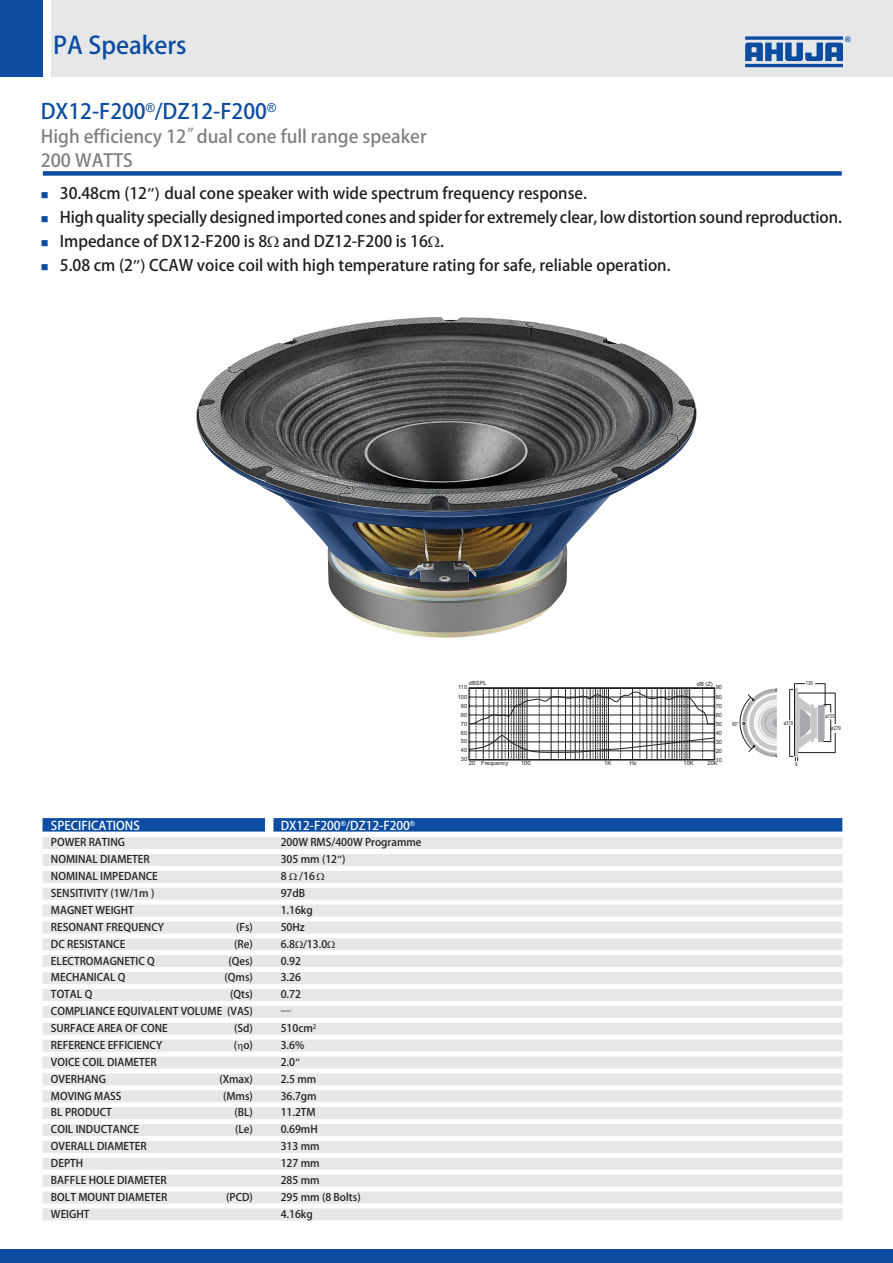
<style>
.page{position:relative;width:893px;height:1263px;background:#fff}
.page>*{position:absolute;margin:0;border:0;box-sizing:border-box;transform-origin:0 0}
.t1{font:24px "Adobe Heiti Std";color:#0d4da1}
.Model{font:21px "Adobe Heiti Std";color:#0d4da1}
.WATTS{font:18px "Adobe Heiti Std";color:#808285}
.Bullet_text{font:15.75px "Adobe Heiti Std";color:#231f20}
.SPECIFICATIONS_HEAD{font:12px "Adobe Heiti Std";color:#fff}
.SPECIFICATIONS_TEXT{font:10.5px "Adobe Heiti Std";color:#231f20}
.t2{font:700 7.65px "Arial";color:#0d4da1}
.t3{font:5.85px/11.9px "Humana 777";color:#231f20;scale:.71 1}
.t4{font:5.85px "Trebuchet MS";color:#231f20;scale:.71 1}
.t5{font:5.7px/9px "Arial";color:#231f20}
.s1{color:#0d4da1}
.s2{font-family:"Humana 777"}
</style>
<div class="page">
<div style="left:51px;top:0;width:842px;height:77px;background:#e6e7e9"></div>
<div style="left:0;top:0;width:43px;height:77px;background:#0d4da1"></div>
<div style="left:0;top:1249px;width:893px;height:14px;background:#0d4da1"></div>
<svg style="left:745px;top:36px;width:98px;height:31px"></svg>
<div style="left:43px;top:818px;width:799px;height:13px;background:#0d4da1"></div>
<div style="left:43px;top:837px;width:799px;height:12px;background:#e6e7e9"></div>
<div style="left:43px;top:854px;width:799px;height:12px;background:#e6e7e9"></div>
<div style="left:43px;top:871px;width:799px;height:12px;background:#e6e7e9"></div>
<div style="left:43px;top:888px;width:799px;height:12px;background:#e6e7e9"></div>
<div style="left:43px;top:904px;width:799px;height:12px;background:#e6e7e9"></div>
<div style="left:43px;top:921px;width:799px;height:12px;background:#e6e7e9"></div>
<div style="left:43px;top:938px;width:799px;height:12px;background:#e6e7e9"></div>
<div style="left:43px;top:955px;width:799px;height:12px;background:#e6e7e9"></div>
<div style="left:43px;top:972px;width:799px;height:12px;background:#e6e7e9"></div>
<div style="left:43px;top:989px;width:799px;height:12px;background:#e6e7e9"></div>
<div style="left:43px;top:1006px;width:799px;height:12px;background:#e6e7e9"></div>
<div style="left:43px;top:1023px;width:799px;height:12px;background:#e6e7e9"></div>
<div style="left:43px;top:1039px;width:799px;height:12px;background:#e6e7e9"></div>
<div style="left:43px;top:1056px;width:799px;height:12px;background:#e6e7e9"></div>
<div style="left:43px;top:1073px;width:799px;height:12px;background:#e6e7e9"></div>
<div style="left:43px;top:1090px;width:799px;height:12px;background:#e6e7e9"></div>
<div style="left:43px;top:1107px;width:799px;height:12px;background:#e6e7e9"></div>
<div style="left:43px;top:1124px;width:799px;height:12px;background:#e6e7e9"></div>
<div style="left:43px;top:1141px;width:799px;height:12px;background:#e6e7e9"></div>
<div style="left:43px;top:1158px;width:799px;height:12px;background:#e6e7e9"></div>
<div style="left:43px;top:1174px;width:799px;height:12px;background:#e6e7e9"></div>
<div style="left:43px;top:1191px;width:799px;height:12px;background:#e6e7e9"></div>
<div style="left:43px;top:1208px;width:799px;height:12px;background:#e6e7e9"></div>
<div style="left:265px;top:816px;width:8px;height:17px;background:#fff"></div>
<svg style="left:740px;top:683px;width:96px;height:78px"></svg>
<svg style="left:468px;top:687px;width:248px;height:73px"></svg>
<img style="left:196px;top:317px;width:501px;height:320px">
<div style="left:43px;top:171px;width:799px;height:5px;background:#0d4da1"></div>
<h1 class="t1" style="left:53px;top:31px;width:135px">PA Speakers</h1>
<p class="t2" style="left:845px;top:34px;width:7px">®</p>
<p class="Model" style="left:41px;top:99px;width:237px">DX12-F200<sup>®</sup>/DZ12-F200<sup>®</sup></p>
<p class="WATTS" style="left:41px;top:125px;width:387px">High efficiency 12”dual cone full range speaker</p>
<p class="WATTS" style="left:41px;top:149px;width:94px">200 WATTS</p>
<p class="Bullet_text" style="left:41px;top:184px;width:548px"><span class="s1">■</span> 30.48cm (12<span class="s2">”)</span> dual cone speaker with wide spectrum frequency response.</p>
<p class="Bullet_text" style="left:41px;top:208px;width:803px"><span class="s1">■</span> High quality specially designed imported cones and spider for extremely clear, low distortion sound reproduction.</p>
<p class="Bullet_text" style="left:41px;top:232px;width:405px"><span class="s1">■</span> Impedance of DX12-F200 is 8 and DZ12-F200 is 16 .</p>
<p class="Bullet_text" style="left:41px;top:256px;width:631px"><span class="s1">■</span> 5.08 cm (2<span class="s2">”)</span> CCAW voice coil with high temperature rating for safe, reliable operation.</p>
<p class="SPECIFICATIONS_HEAD" style="left:51px;top:818px;width:90px">SPECIFICATIONS</p>
<p class="SPECIFICATIONS_HEAD" style="left:281px;top:818px;width:136px">DX12-F200<sup>®</sup>/DZ12-F200<sup>®</sup></p>
<p class="SPECIFICATIONS_TEXT" style="left:51px;top:836px;width:76px">POWER RATING</p>
<p class="SPECIFICATIONS_TEXT" style="left:281px;top:836px;width:142px">200W RMS/400W Programme</p>
<p class="SPECIFICATIONS_TEXT" style="left:51px;top:853px;width:100px">NOMINAL DIAMETER</p>
<p class="SPECIFICATIONS_TEXT" style="left:281px;top:853px;width:67px">305 mm (12<span class="s2">”</span>)</p>
<p class="SPECIFICATIONS_TEXT" style="left:51px;top:870px;width:108px">NOMINAL IMPEDANCE</p>
<p class="SPECIFICATIONS_TEXT" style="left:281px;top:870px;width:36px">8 /16</p>
<p class="SPECIFICATIONS_TEXT" style="left:51px;top:887px;width:105px">SENSITIVITY (1W/1m )</p>
<p class="SPECIFICATIONS_TEXT" style="left:281px;top:887px;width:26px">97dB</p>
<p class="SPECIFICATIONS_TEXT" style="left:51px;top:904px;width:84px">MAGNET WEIGHT</p>
<p class="SPECIFICATIONS_TEXT" style="left:281px;top:904px;width:34px">1.16kg</p>
<p class="SPECIFICATIONS_TEXT" style="left:51px;top:921px;width:115px">RESONANT FREQUENCY</p>
<p class="SPECIFICATIONS_TEXT" style="left:236px;top:921px;width:18px">(Fs)</p>
<p class="SPECIFICATIONS_TEXT" style="left:281px;top:921px;width:26px">50Hz</p>
<p class="SPECIFICATIONS_TEXT" style="left:51px;top:937px;width:76px">DC RESISTANCE</p>
<p class="SPECIFICATIONS_TEXT" style="left:234px;top:937px;width:20px">(Re)</p>
<p class="SPECIFICATIONS_TEXT" style="left:281px;top:937px;width:48px">6.8 /13.0</p>
<p class="SPECIFICATIONS_TEXT" style="left:51px;top:954px;width:105px">ELECTROMAGNETIC Q</p>
<p class="SPECIFICATIONS_TEXT" style="left:228px;top:954px;width:26px">(Qes)</p>
<p class="SPECIFICATIONS_TEXT" style="left:281px;top:954px;width:22px">0.92</p>
<p class="SPECIFICATIONS_TEXT" style="left:51px;top:971px;width:76px">MECHANICAL Q</p>
<p class="SPECIFICATIONS_TEXT" style="left:225px;top:971px;width:30px">(Qms)</p>
<p class="SPECIFICATIONS_TEXT" style="left:281px;top:971px;width:22px">3.26</p>
<p class="SPECIFICATIONS_TEXT" style="left:51px;top:988px;width:43px">TOTAL Q</p>
<p class="SPECIFICATIONS_TEXT" style="left:230px;top:988px;width:24px">(Qts)</p>
<p class="SPECIFICATIONS_TEXT" style="left:281px;top:988px;width:22px">0.72</p>
<p class="SPECIFICATIONS_TEXT" style="left:51px;top:1005px;width:203px">COMPLIANCE EQUIVALENT VOLUME (VAS)</p>
<p class="SPECIFICATIONS_TEXT" style="left:281px;top:1005px;width:12px">—</p>
<p class="SPECIFICATIONS_TEXT" style="left:51px;top:1022px;width:118px">SURFACE AREA OF CONE</p>
<p class="SPECIFICATIONS_TEXT" style="left:234px;top:1022px;width:20px">(Sd)</p>
<p class="SPECIFICATIONS_TEXT" style="left:281px;top:1022px;width:37px">510cm<sup>2</sup></p>
<p class="SPECIFICATIONS_TEXT" style="left:51px;top:1039px;width:113px">REFERENCE EFFICIENCY</p>
<p class="SPECIFICATIONS_TEXT" style="left:234px;top:1039px;width:21px">( o)</p>
<p class="SPECIFICATIONS_TEXT" style="left:281px;top:1039px;width:25px">3.6%</p>
<p class="SPECIFICATIONS_TEXT" style="left:51px;top:1056px;width:107px">VOICE COIL DIAMETER</p>
<p class="SPECIFICATIONS_TEXT" style="left:281px;top:1056px;width:21px">2.0<span class="s2">”</span></p>
<p class="SPECIFICATIONS_TEXT" style="left:51px;top:1072px;width:56px">OVERHANG</p>
<p class="SPECIFICATIONS_TEXT" style="left:219px;top:1072px;width:35px">(Xmax)</p>
<p class="SPECIFICATIONS_TEXT" style="left:281px;top:1072px;width:37px">2.5 mm</p>
<p class="SPECIFICATIONS_TEXT" style="left:51px;top:1089px;width:72px">MOVING MASS</p>
<p class="SPECIFICATIONS_TEXT" style="left:223px;top:1089px;width:31px">(Mms)</p>
<p class="SPECIFICATIONS_TEXT" style="left:281px;top:1089px;width:38px">36.7gm</p>
<p class="SPECIFICATIONS_TEXT" style="left:51px;top:1106px;width:62px">BL PRODUCT</p>
<p class="SPECIFICATIONS_TEXT" style="left:234px;top:1106px;width:20px">(BL)</p>
<p class="SPECIFICATIONS_TEXT" style="left:281px;top:1106px;width:37px">11.2TM</p>
<p class="SPECIFICATIONS_TEXT" style="left:51px;top:1123px;width:90px">COIL INDUCTANCE</p>
<p class="SPECIFICATIONS_TEXT" style="left:235px;top:1123px;width:19px">(Le)</p>
<p class="SPECIFICATIONS_TEXT" style="left:281px;top:1123px;width:39px">0.69mH</p>
<p class="SPECIFICATIONS_TEXT" style="left:51px;top:1140px;width:97px">OVERALL DIAMETER</p>
<p class="SPECIFICATIONS_TEXT" style="left:281px;top:1140px;width:40px">313 mm</p>
<p class="SPECIFICATIONS_TEXT" style="left:51px;top:1157px;width:34px">DEPTH</p>
<p class="SPECIFICATIONS_TEXT" style="left:281px;top:1157px;width:40px">127 mm</p>
<p class="SPECIFICATIONS_TEXT" style="left:51px;top:1174px;width:117px">BAFFLE HOLE DIAMETER</p>
<p class="SPECIFICATIONS_TEXT" style="left:281px;top:1174px;width:40px">285 mm</p>
<p class="SPECIFICATIONS_TEXT" style="left:51px;top:1191px;width:118px">BOLT MOUNT DIAMETER</p>
<p class="SPECIFICATIONS_TEXT" style="left:226px;top:1191px;width:28px">(PCD)</p>
<p class="SPECIFICATIONS_TEXT" style="left:281px;top:1191px;width:82px">295 mm (8 Bolts)</p>
<p class="SPECIFICATIONS_TEXT" style="left:51px;top:1207px;width:40px">WEIGHT</p>
<p class="SPECIFICATIONS_TEXT" style="left:281px;top:1207px;width:34px">4.16kg</p>
<p class="t5" style="left:469px;top:679px;width:19px">dBSPL</p>
<p class="t5" style="left:697px;top:680px;width:17px">dB (Z)</p>
<p class="t5" style="left:458px;top:682px;width:11px;line-height:9.8px">110<br>100</p>
<p class="t5" style="left:461px;top:702px;width:8px;text-align:justify">90<br>80<br>70<br>60<br>50<br>40<br>30</p>
<p class="t5" style="left:716px;top:683px;width:8px;line-height:9.8px">90<br>80</p>
<p class="t5" style="left:716px;top:702px;width:8px;text-align:justify">70<br>60<br>50<br>40<br>30<br>20<br>10</p>
<p class="t5" style="left:469px;top:759px;width:41px">20 Frequency</p>
<p class="t5" style="left:521px;top:759px;width:11px">100</p>
<p class="t5" style="left:604px;top:759px;width:9px">1K</p>
<p class="t5" style="left:630px;top:759px;width:9px">Hz</p>
<p class="t5" style="left:683px;top:759px;width:12px">10K</p>
<p class="t5" style="left:708px;top:759px;width:12px">20K</p>
<p class="t3" style="left:732px;top:718px;width:10px">90°</p>
<p class="t3" style="left:806px;top:677px;width:12px">130</p>
<p class="t3" style="left:784px;top:717px;width:15px">ø310</p>
<p class="t4" style="left:795px;top:760px;width:5px">6</p>
<p class="t3" style="left:831px;top:710px;width:15px;text-indent:-6px">ø155 ø279</p>
</div>
